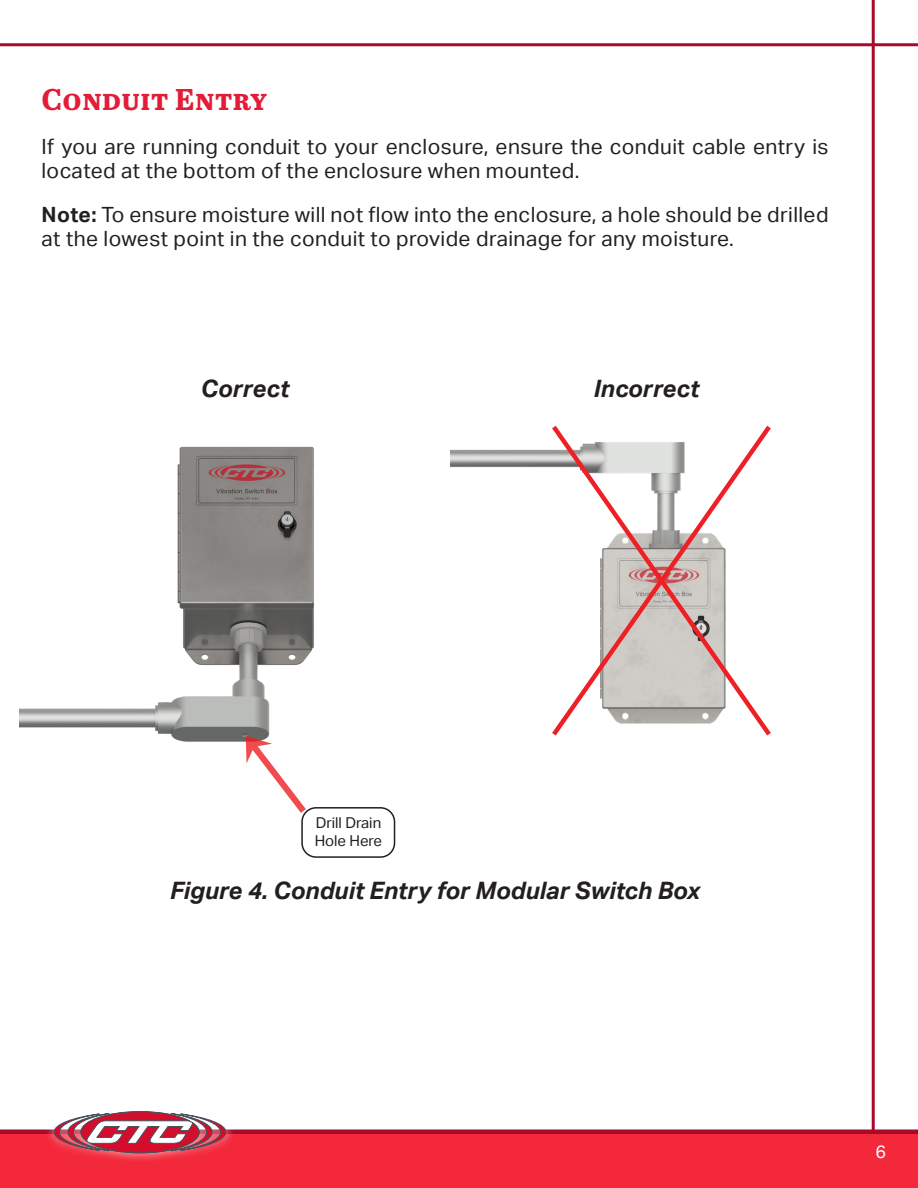
<style>
.page{position:relative;width:918px;height:1188px;background:#fff}
.page>*{position:absolute;margin:0;border:0;box-sizing:border-box;transform-origin:0 0}
.Heading{font:700 30px "Abril Text";letter-spacing:.02em;color:#e31c37}
.t1{font:italic 700 24px "Aktiv Grotesk";color:#231f20}
.Body{font:21px/24px "Aktiv Grotesk";letter-spacing:.02em;color:#231f20}
.t2{font:18px "Aktiv Grotesk";color:#fff}
.t3{font:15px "Aktiv Grotesk";color:#231f20}
.s1{font-weight:700}
</style>
<div class="page">
<hr style="left:872px;top:0;width:3px;height:1188px;background:#a90a2b">
<div style="left:0;top:1134px;width:918px;height:54px;background:#f3293b"></div>
<hr style="left:0;top:1130px;width:918px;height:4px;background:#a90a2b">
<div style="left:45px;top:1102px;width:190px;height:61px;background:#fff;opacity:.75"></div>
<svg style="left:54px;top:1112px;width:172px;height:41px"></svg>
<hr style="left:0;top:43px;width:918px;height:3px;background:#a90a2b">
<img style="left:19px;top:446px;width:432px;height:297px">
<img style="left:451px;top:449px;width:101px;height:19px">
<svg style="left:246px;top:736px;width:60px;height:77px"></svg>
<div style="left:301px;top:807px;width:94px;height:51px;border:2px solid #231f20;border-radius:14px"></div>
<svg style="left:552px;top:426px;width:219px;height:310px"></svg>
<p class="Heading" style="left:42px;top:77px;width:227px">Conduit Entry</p>
<p class="Body" style="left:42px;top:135px;width:788px">If you are running conduit to your enclosure, ensure the conduit cable entry is located at the bottom of the enclosure when mounted.</p>
<p class="Body" style="left:42px;top:203px;width:789px"><span class="s1">Note:</span> To ensure moisture will not flow into the enclosure, a hole should be drilled at the lowest point in the conduit to provide drainage for any moisture.</p>
<p class="t1" style="left:201px;top:375px;width:90px">Correct</p>
<p class="t1" style="left:593px;top:375px;width:107px">Incorrect</p>
<p class="t3" style="left:316px;top:814px;width:67px">Drill Drain</p>
<p class="t3" style="left:315px;top:832px;width:69px">Hole Here</p>
<p class="t1" style="left:170px;top:877px;width:532px">Figure 4. Conduit Entry for Modular Switch Box</p>
<p class="t2" style="left:875px;top:1142px;width:12px">6</p>
</div>
